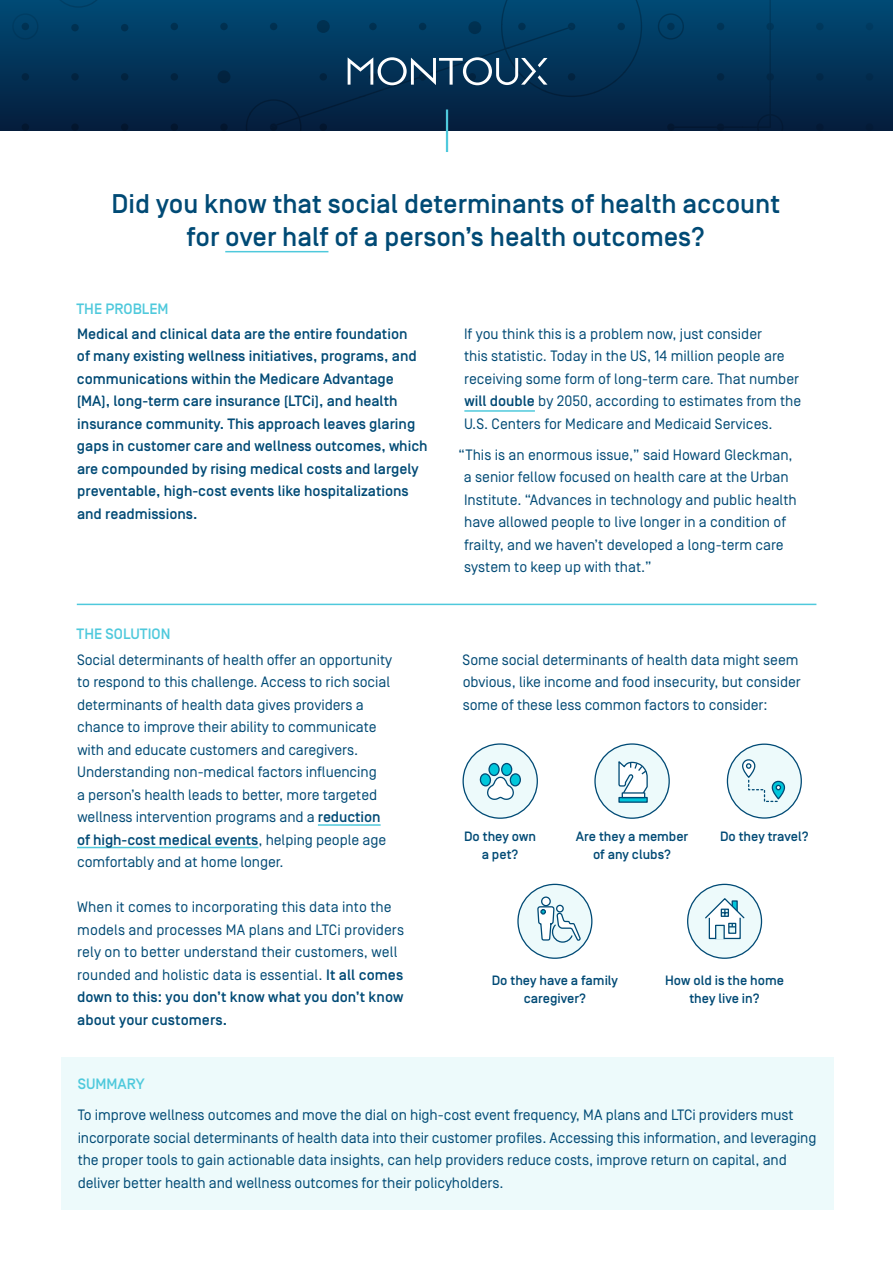
<style>
.page{position:relative;width:893px;height:1263px;background:#fff}
.page>*{position:absolute;margin:0;border:0;box-sizing:border-box;transform-origin:0 0}
.Subheading_1{font:500 27px/33px "Simplon Norm";color:#004a75;text-align:center}
.Name{font:15px/22.5px "Simplon Norm";letter-spacing:-.005em;color:#004a75}
.Name-2{font:500 15px/22.5px "Simplon Norm";color:#004a75}
.Name-3{font:500 15px "Simplon Norm";color:#4fc9dc}
.Name-4{font:500 13.5px/18px "Simplon Norm";color:#004a75;text-align:center}
.s1{font-weight:500}
</style>
<div class="page">
<div style="left:0;top:0;width:893px;height:131px;background:linear-gradient(to bottom,#004a75,#051d3b)"></div>
<img style="left:816px;top:123px;width:57px;height:8px">
<img style="left:667px;top:123px;width:57px;height:8px">
<img style="left:121px;top:123px;width:206px;height:8px">
<svg style="left:71px;top:123px;width:8px;height:8px"></svg>
<svg style="left:22px;top:123px;width:7px;height:8px"></svg>
<img style="left:717px;top:73px;width:156px;height:8px">
<svg style="left:568px;top:73px;width:7px;height:8px"></svg>
<img style="left:320px;top:73px;width:28px;height:8px">
<img style="left:121px;top:70px;width:109px;height:13px">
<svg style="left:71px;top:73px;width:8px;height:8px"></svg>
<svg style="left:22px;top:73px;width:7px;height:8px"></svg>
<img style="left:121px;top:20px;width:752px;height:14px">
<svg style="left:71px;top:24px;width:8px;height:7px"></svg>
<div style="left:249px;top:99px;width:51px;height:32px;background:#042141"></div>
<img style="left:742px;top:96px;width:41px;height:35px">
<img style="left:724px;top:126px;width:19px;height:2px">
<img style="left:299px;top:108px;width:25px;height:23px">
<img style="left:246px;top:112px;width:4px;height:19px">
<img style="left:545px;top:90px;width:50px;height:7px">
<img style="left:323px;top:96px;width:43px;height:14px">
<img style="left:769px;top:0;width:2px;height:97px">
<img style="left:594px;top:72px;width:32px;height:21px">
<img style="left:517px;top:85px;width:29px;height:7px">
<img style="left:358px;top:85px;width:81px;height:12px">
<img style="left:623px;top:0;width:19px;height:73px">
<img style="left:431px;top:48px;width:89px;height:9px">
<img style="left:658px;top:13px;width:26px;height:27px">
<img style="left:501px;top:24px;width:67px;height:25px">
<img style="left:12px;top:13px;width:26px;height:27px">
<img style="left:501px;top:0;width:7px;height:25px">
<img style="left:58px;top:0;width:41px;height:8px">
<img style="left:671px;top:126px;width:53px;height:2px">
<svg style="left:270px;top:124px;width:7px;height:4px"></svg>
<svg style="left:0;top:112px;width:1px;height:19px"></svg>
<svg style="left:769px;top:73px;width:2px;height:8px"></svg>
<svg style="left:769px;top:23px;width:2px;height:7px"></svg>
<svg style="left:568px;top:26px;width:5px;height:3px"></svg>
<hr style="left:225px;top:251px;width:103px;height:1px;background:#4fc9dc">
<hr style="left:446px;top:109px;width:2px;height:43px;background:#4fc9dc">
<svg style="left:348px;top:57px;width:199px;height:28px"></svg>
<hr style="left:318px;top:824px;width:63px;height:2px;background:#4fc9dc">
<hr style="left:77px;top:847px;width:181px;height:1px;background:#4fc9dc">
<hr style="left:464px;top:410px;width:71px;height:2px;background:#4fc9dc">
<div style="left:463px;top:744px;width:74px;height:74px;background:#edfafb;border-radius:50%"></div>
<div style="left:462px;top:743px;width:76px;height:76px;border:1px solid #004a75;border-radius:50%"></div>
<div style="left:489px;top:763px;width:10px;height:12px;background:#00c7db;border-radius:50%"></div>
<div style="left:488px;top:763px;width:12px;height:13px;border:1px solid #004a75;border-radius:50%"></div>
<svg style="left:480px;top:772px;width:41px;height:28px"></svg>
<div style="left:502px;top:763px;width:10px;height:12px;background:#00c7db;border-radius:50%"></div>
<div style="left:501px;top:763px;width:11px;height:13px;border:1px solid #004a75;border-radius:50%"></div>
<div style="left:518px;top:884px;width:74px;height:74px;background:#edfafb;border-radius:50%"></div>
<svg style="left:537px;top:883px;width:45px;height:76px"></svg>
<div style="left:688px;top:884px;width:73px;height:74px;background:#edfafb;border-radius:50%"></div>
<div style="left:687px;top:884px;width:75px;height:75px;border:1px solid #004a75;border-radius:50%"></div>
<svg style="left:705px;top:898px;width:40px;height:42px"></svg>
<div style="left:595px;top:744px;width:74px;height:74px;background:#edfafb;border-radius:50%"></div>
<div style="left:594px;top:743px;width:76px;height:76px;border:1px solid #004a75;border-radius:50%"></div>
<svg style="left:618px;top:761px;width:30px;height:35px"></svg>
<svg style="left:618px;top:797px;width:30px;height:6px"></svg>
<svg style="left:622px;top:792px;width:23px;height:6px"></svg>
<div style="left:727px;top:744px;width:74px;height:74px;background:#edfafb;border-radius:50%"></div>
<div style="left:727px;top:743px;width:75px;height:76px;border:1px solid #004a75;border-radius:50%"></div>
<svg style="left:741px;top:759px;width:45px;height:54px"></svg>
<hr style="left:77px;top:604px;width:739px;height:1px;background:#4fc9dc">
<div style="left:61px;top:1057px;width:772px;height:152px;background:#edfafb"></div>
<p class="Subheading_1" style="left:112px;top:188px;width:670px">Did you know that social determinants of health account for over half of a person’s health outcomes?</p>
<p class="Name-3" style="left:77px;top:301px;width:94px">THE PROBLEM</p>
<p class="Name-2" style="left:77px;top:323px;width:352px">Medical and clinical data are the entire foundation<br>of many existing wellness initiatives, programs, and communications within the Medicare Advantage (MA), long-term care insurance (LTCi), and health insurance community. This approach leaves glaring gaps in customer care and wellness outcomes, which are compounded by rising medical costs and largely preventable, high-cost events like hospitalizations and readmissions.</p>
<p class="Name-3" style="left:77px;top:626px;width:95px">THE SOLUTION</p>
<p class="Name" style="left:77px;top:648px;width:317px">Social determinants of health offer an opportunity to respond to this challenge. Access to rich social determinants of health data gives providers a chance to improve their ability to communicate with and educate customers and caregivers.<br>Understanding non-medical factors influencing<br>a person’s health leads to better, more targeted wellness intervention programs and a <span class="s1">reduction of high-cost medical events</span>, helping people age comfortably and at home longer.</p>
<p class="Name" style="left:77px;top:896px;width:329px">When it comes to incorporating this data into the models and processes MA plans and LTCi providers rely on to better understand their customers, well rounded and holistic data is essential. <span class="s1">It all comes down to this: you don’t know what you don’t know about your customers.</span></p>
<p class="Name" style="left:464px;top:323px;width:339px">If you think this is a problem now, just consider<br>this statistic. Today in the US, 14 million people are receiving some form of long-term care. That number <span class="s1">will double</span> by 2050, according to estimates from the U.S. Centers for Medicare and Medicaid Services.</p>
<p class="Name" style="left:464px;top:444px;width:334px;text-indent:-5px">“This is an enormous issue,” said Howard Gleckman, a senior fellow focused on health care at the Urban Institute. “Advances in technology and public health have allowed people to live longer in a condition of frailty, and we haven’t developed a long-term care system to keep up with that.”</p>
<p class="Name" style="left:463px;top:648px;width:340px">Some social determinants of health data might seem obvious, like income and food insecurity, but consider some of these less common factors to consider:</p>
<p class="Name-4" style="left:464px;top:828px;width:73px">Do they own a pet?</p>
<p class="Name-4" style="left:576px;top:828px;width:114px">Are they a member of any clubs?</p>
<p class="Name-4" style="left:720px;top:828px;width:90px">Do they travel?</p>
<p class="Name-4" style="left:492px;top:971px;width:128px">Do they have a family caregiver?</p>
<p class="Name-4" style="left:665px;top:971px;width:120px">How old is the home they live in?</p>
<p class="Name-3" style="left:78px;top:1076px;width:69px">SUMMARY</p>
<p class="Name" style="left:78px;top:1104px;width:740px">To improve wellness outcomes and move the dial on high-cost event frequency, MA plans and LTCi providers must incorporate social determinants of health data into their customer profiles. Accessing this information, and leveraging the proper tools to gain actionable data insights, can help providers reduce costs, improve return on capital, and deliver better health and wellness outcomes for their policyholders.</p>
</div>
